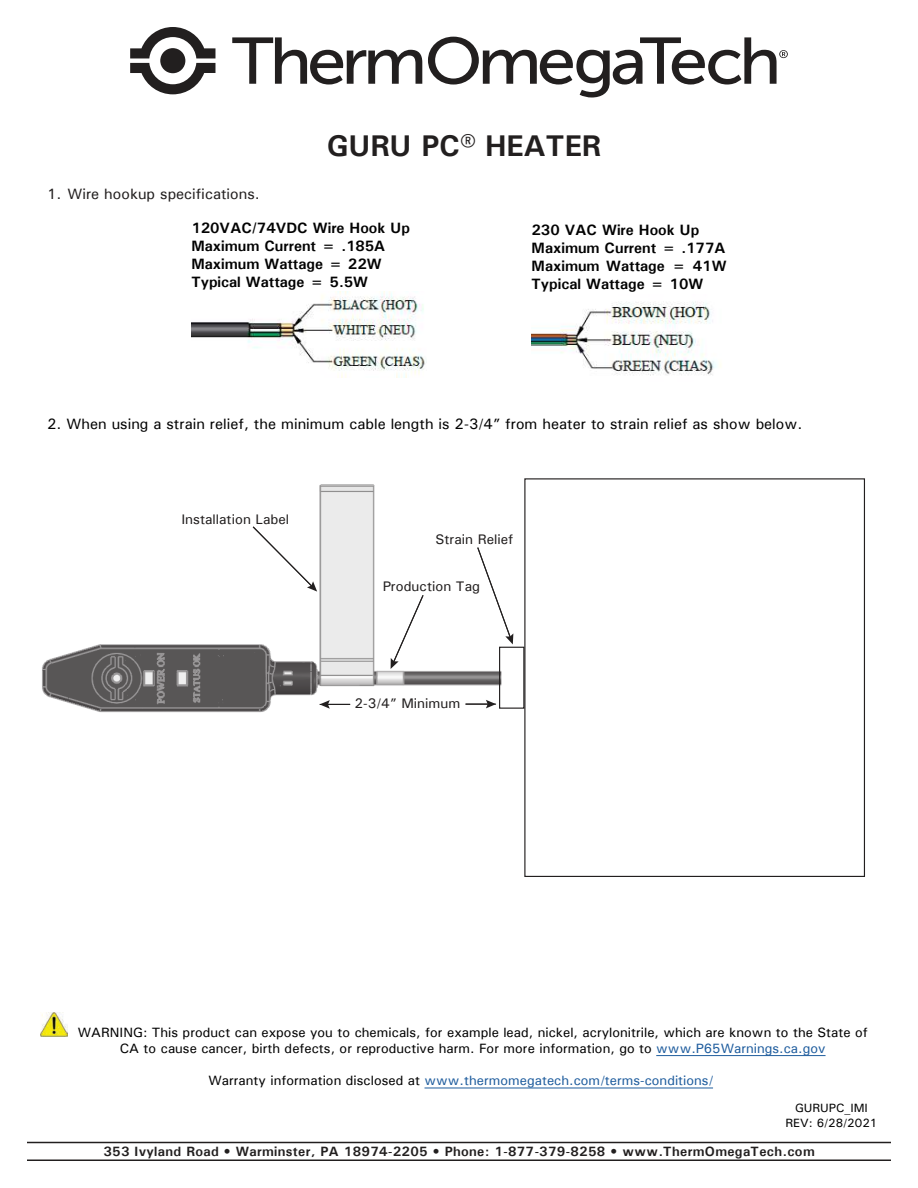
<style>
.page{position:relative;width:918px;height:1188px;background:#fff}
.page>*{position:absolute;margin:0;border:0;box-sizing:border-box;transform-origin:0 0}
.t1{font:700 30px "Univers";color:#221f1f}
.t2{font:700 15px/18px "Univers";color:#020202}
.t3{font:500 15px "Univers";color:#020202}
.t4{font:500 15px "Univers";color:#221f1f}
.t5{font:500 13.95px "Univers";color:#221f1f}
.t6{font:500 13.5px/16.2px "Univers";color:#020202;text-align:center}
.t7{font:700 13.5px "Univers";letter-spacing:.025em;color:#221f1f}
.t8{font:500 13.5px "Univers";color:#1f5d9e}
.t9{font:500 12px/14.4px "Univers";color:#020202;text-align:center}
.s1{color:#1f5d9e}
.s2{color:#020202}
</style>
<div class="page">
<svg style="left:130px;top:27px;width:85px;height:67px"></svg>
<svg style="left:232px;top:37px;width:190px;height:48px"></svg>
<svg style="left:428px;top:37px;width:360px;height:61px"></svg>
<hr style="left:27px;top:1159px;width:864px;height:2px;background:#221f1f">
<hr style="left:27px;top:1142px;width:864px;height:1px;background:#221f1f">
<hr style="left:656px;top:1055px;width:170px;height:1px;background:#1f5d9e">
<hr style="left:425px;top:1088px;width:288px;height:1px;background:#1f5d9e">
<img style="left:40px;top:1012px;width:28px;height:24px">
<img style="left:42px;top:484px;width:482px;height:229px">
<div style="left:524px;top:478px;width:341px;height:399px;border:1px solid #221f1f"></div>
<div style="left:499px;top:647px;width:25px;height:62px;border:1px solid #221f1f"></div>
<svg style="left:251px;top:525px;width:66px;height:67px"></svg>
<svg style="left:391px;top:594px;width:34px;height:75px"></svg>
<svg style="left:320px;top:700px;width:30px;height:9px"></svg>
<svg style="left:466px;top:700px;width:30px;height:8px"></svg>
<svg style="left:476px;top:546px;width:37px;height:98px"></svg>
<img style="left:532px;top:301px;width:189px;height:75px">
<img style="left:191px;top:291px;width:236px;height:86px">
<p class="t4" style="left:47px;top:188px;width:214px">1. Wire hookup specifications.</p>
<h1 class="t1" style="left:327px;top:133px;width:276px">GURU PC® HEATER</h1>
<p class="t2" style="left:191px;top:220px;width:220px">120VAC/74VDC Wire Hook Up<br>Maximum Current = .185A<br>Maximum Wattage = 22W<br>Typical Wattage = 5.5W</p>
<p class="t2" style="left:532px;top:222px;width:197px">230 VAC Wire Hook Up<br>Maximum Current = .177A<br>Maximum Wattage = 41W<br>Typical Wattage = 10W</p>
<p class="t3" style="left:47px;top:414px;width:757px">2. When using a strain relief, the minimum cable length is 2-3/4” from heater to strain relief as show below.</p>
<p class="t5" style="left:181px;top:514px;width:109px">Installation Label</p>
<p class="t5" style="left:435px;top:534px;width:79px">Strain Relief</p>
<p class="t5" style="left:383px;top:581px;width:99px">Production Tag</p>
<p class="t5" style="left:355px;top:698px;width:107px">2-3/4” Minimum</p>
<p class="t6" style="left:78px;top:1024px;width:792px">WARNING: This product can expose you to chemicals, for example lead, nickel, acrylonitrile, which are known to the State of<br>CA to cause cancer, birth defects, or reproductive harm. For more information, go to <span class="s1">www.P65Warnings.ca.gov</span></p>
<p class="t8" style="left:208px;top:1072px;width:506px"><span class="s2">Warranty information disclosed at</span> www.thermomegatech.com/terms-conditions/</p>
<p class="t9" style="left:786px;top:1102px;width:93px">GURUPC_IMI<br>REV: 6/28/2021</p>
<p class="t7" style="left:103px;top:1146px;width:713px">353 Ivyland Road • Warminster, PA 18974-2205 • Phone: 1-877-379-8258 • www.ThermOmegaTech.com</p>
</div>
